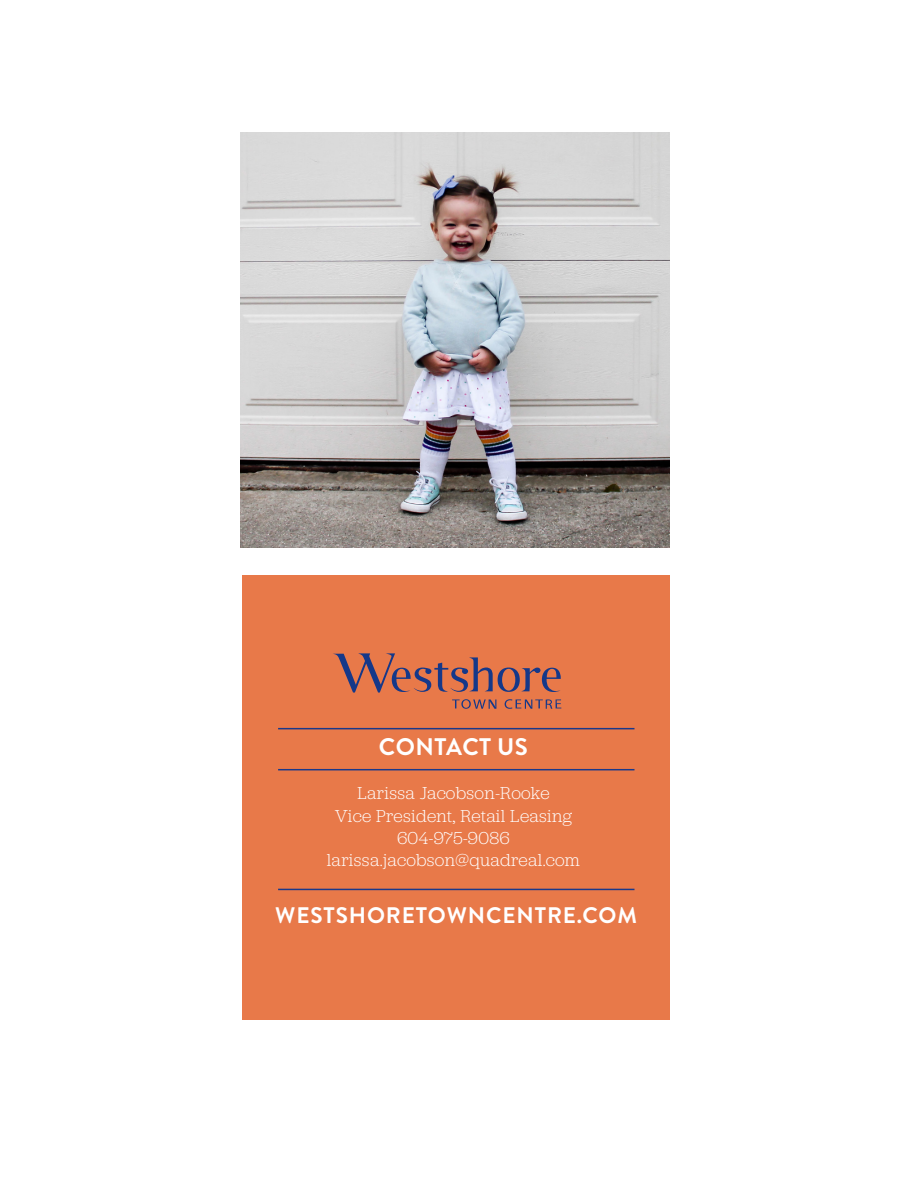
<style>
.page{position:relative;width:918px;height:1188px;background:#fff}
.page>*{position:absolute;margin:0;border:0;box-sizing:border-box;transform-origin:0 0}
.t1{font:700 24px "Brandon Grotesque";letter-spacing:.02em;color:#fff}
.t2{font:700 22.5px "Brandon Grotesque";letter-spacing:.04em;color:#fff}
.t3{font:300 18px "Jubilat";letter-spacing:.02em;color:#fff}
</style>
<div class="page">
<div style="left:242px;top:575px;width:428px;height:445px;background:#e87949"></div>
<hr style="left:278px;top:889px;width:356px;height:1px;background:#1a388a">
<hr style="left:278px;top:769px;width:356px;height:1px;background:#1a388a">
<hr style="left:278px;top:728px;width:356px;height:1px;background:#1a388a">
<svg style="left:333px;top:653px;width:228px;height:40px"></svg>
<svg style="left:452px;top:699px;width:109px;height:10px"></svg>
<img style="left:240px;top:132px;width:430px;height:416px">
<p class="t1" style="left:379px;top:730px;width:150px">CONTACT US</p>
<p class="t3" style="left:357px;top:782px;width:194px">Larissa Jacobson-Rooke</p>
<p class="t3" style="left:335px;top:804px;width:239px">Vice President, Retail Leasing</p>
<p class="t3" style="left:397px;top:827px;width:114px">604-975-9086</p>
<p class="t3" style="left:327px;top:849px;width:255px">larissa.jacobson@quadreal.com</p>
<p class="t2" style="left:275px;top:899px;width:363px">WESTSHORETOWNCENTRE.COM</p>
</div>
